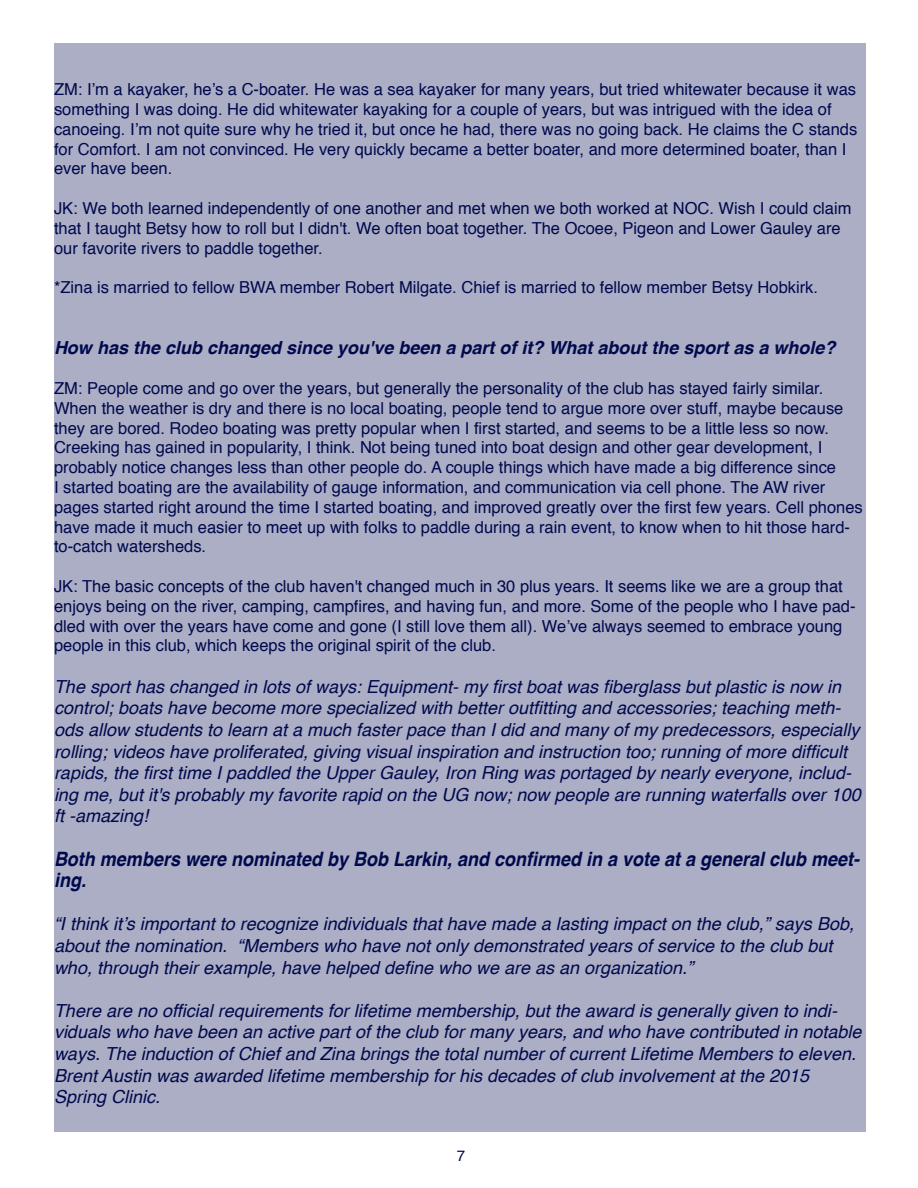
<style>
.page{position:relative;width:918px;height:1188px;background:#fff}
.page>*{position:absolute;margin:0;border:0;box-sizing:border-box;transform-origin:0 0}
.t1{font:italic 700 19.8px/21.6px "Helvetica";color:#00094d;scale:.91 1}
.t2{font:italic 18px/21.6px "Helvetica";color:#00094d}
.t3{font:italic 700 18px "Helvetica";color:#00094d}
.t4{font:16.5px/19.8px "Helvetica";color:#00094d}
.t5{font:15px "Helvetica";color:#00094d}
</style>
<div class="page">
<div style="left:54px;top:43px;width:811px;height:1089px;background:#abaec4"></div>
<p class="t4" style="left:54px;top:80px;width:805px">ZM: I’m a kayaker, he’s a C-boater. He was a sea kayaker for many years, but tried whitewater because it was something I was doing. He did whitewater kayaking for a couple of years, but was intrigued with the idea of canoeing. I’m not quite sure why he tried it, but once he had, there was no going back. He claims the C stands for Comfort. I am not convinced. He very quickly became a better boater, and more determined boater, than I ever have been.</p>
<p class="t4" style="left:54px;top:199px;width:799px">JK: We both learned independently of one another and met when we both worked at NOC. Wish I could claim that I taught Betsy how to roll but I didn't. We often boat together. The Ocoee, Pigeon and Lower Gauley are our favorite rivers to paddle together.</p>
<p class="t4" style="left:54px;top:278px;width:766px">*Zina is married to fellow BWA member Robert Milgate. Chief is married to fellow member Betsy Hobkirk.</p>
<p class="t3" style="left:54px;top:333px;width:783px">How has the club changed since you've been a part of it? What about the sport as a whole?</p>
<p class="t4" style="left:54px;top:379px;width:810px">ZM: People come and go over the years, but generally the personality of the club has stayed fairly similar.<br>When the weather is dry and there is no local boating, people tend to argue more over stuff, maybe because they are bored. Rodeo boating was pretty popular when I first started, and seems to be a little less so now.<br>Creeking has gained in popularity, I think. Not being tuned into boat design and other gear development, I probably notice changes less than other people do. A couple things which have made a big difference since<br>I started boating are the availability of gauge information, and communication via cell phone. The AW river pages started right around the time I started boating, and improved greatly over the first few years. Cell phones have made it much easier to meet up with folks to paddle during a rain event, to know when to hit those hard&shy;to-catch watersheds.</p>
<p class="t4" style="left:54px;top:577px;width:803px">JK: The basic concepts of the club haven't changed much in 30 plus years. It seems like we are a group that enjoys being on the river, camping, campfires, and having fun, and more. Some of the people who I have pad&shy;dled with over the years have come and gone (I still love them all). We’ve always seemed to embrace young people in this club, which keeps the original spirit of the club.</p>
<p class="t2" style="left:54px;top:676px;width:808px">The sport has changed in lots of ways: Equipment- my first boat was fiberglass but plastic is now in control; boats have become more specialized with better outfitting and accessories; teaching meth&shy;ods allow students to learn at a much faster pace than I did and many of my predecessors, especially rolling; videos have proliferated, giving visual inspiration and instruction too; running of more difficult rapids, the first time I paddled the Upper Gauley, Iron Ring was portaged by nearly everyone, includ&shy;ing me, but it's probably my favorite rapid on the UG now; now people are running waterfalls over 100 ft -amazing!</p>
<p class="t1" style="left:54px;top:848px;width:887px">Both members were nominated by Bob Larkin, and confirmed in a vote at a general club meet&shy;ing.</p>
<p class="t2" style="left:54px;top:914px;width:802px">“I think it’s important to recognize individuals that have made a lasting impact on the club,” says Bob, about the nomination. “Members who have not only demonstrated years of service to the club but who, through their example, have helped define who we are as an organization.”</p>
<p class="t2" style="left:54px;top:1000px;width:809px">There are no official requirements for lifetime membership, but the award is generally given to indi&shy;viduals who have been an active part of the club for many years, and who have contributed in notable ways. The induction of Chief and Zina brings the total number of current Lifetime Members to eleven.<br>Brent Austin was awarded lifetime membership for his decades of club involvement at the 2015<br>Spring Clinic.</p>
<p class="t5" style="left:457px;top:1144px;width:10px">7</p>
</div>
